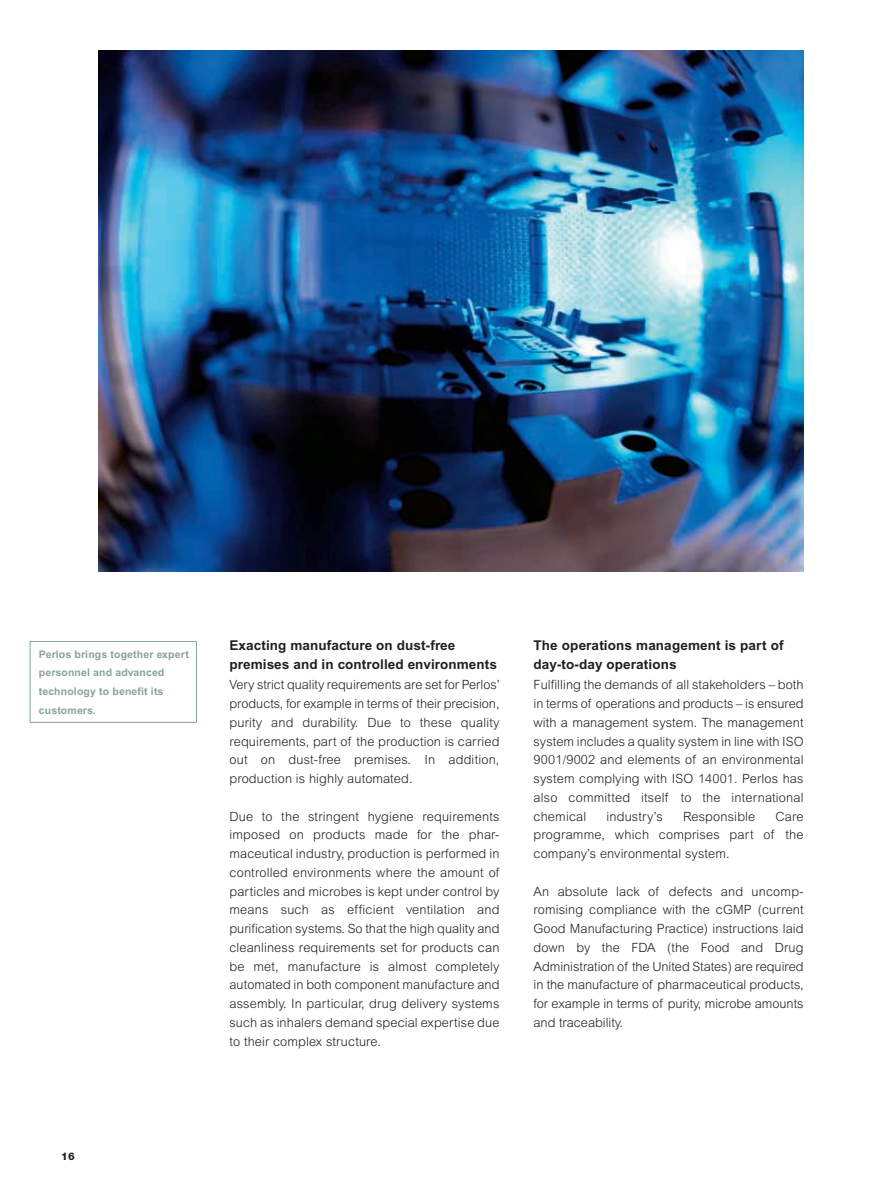
<style>
.page{position:relative;width:893px;height:1190px;background:#fff}
.page>*{position:absolute;margin:0;border:0;box-sizing:border-box;transform-origin:0 0}
.t1{font:700 13.5px/18.8px "Arial";letter-spacing:.01em;color:#231f20}
.t2{font:300 12.75px/18.8px "Arial";letter-spacing:.01em;color:#231f20;text-align:justify}
.t3{font:700 10.5px/18.8px "Arial";letter-spacing:.015em;color:#8aa0a1}
.t4{font:800 10.5px "Helvetica Neue";color:#231f20}
</style>
<div class="page">
<img style="left:98px;top:50px;width:705px;height:522px">
<div style="left:30px;top:641px;width:167px;height:82px;border:1px solid #8aa0a1"></div>
<p class="t3" style="left:39px;top:646px;width:151px">Perlos brings together expert personnel and advanced technology to benefit its customers.</p>
<p class="t1" style="left:229px;top:638px;width:269px">Exacting manufacture on dust-free premises and in controlled environments</p>
<p class="t2" style="left:229px;top:677px;width:272px">Very strict quality requirements are set for Perlos’ products, for example in terms of their precision, purity and durability. Due to these quality requirements, part of the production is carried out on dust-free premises. In addition, production is highly automated.</p>
<p class="t2" style="left:229px;top:808px;width:272px">Due to the stringent hygiene requirements imposed on products made for the phar&shy;maceutical industry, production is performed in controlled environments where the amount of particles and microbes is kept under control by means such as efficient ventilation and purification systems. So that the high quality and cleanliness requirements set for products can be met, manufacture is almost completely automated in both component manufacture and assembly. In particular, drug delivery systems such as inhalers demand special expertise due to their complex structure.</p>
<p class="t1" style="left:534px;top:638px;width:252px">The operations management is part of day-to-day operations</p>
<p class="t2" style="left:534px;top:677px;width:272px">Fulfilling the demands of all stakeholders – both in terms of operations and products – is ensured with a management system. The management system includes a quality system in line with ISO 9001/9002 and elements of an environmental system complying with ISO 14001. Perlos has also committed itself to the international chemical</p>
<p class="t2" style="left:534px;top:808px;width:272px;text-indent:242px">Care programme, which comprises part of the company’s environmental system.</p>
<p class="t2" style="left:534px;top:883px;width:272px">An absolute lack of defects and uncomp&shy;romising compliance with the cGMP (current Good Manufacturing Practice) instructions laid down by the FDA (the Food and Drug Administration of the United States) are required in the manufacture of pharmaceutical products, for example in terms of purity, microbe amounts and traceability.</p>
<p class="t2" style="left:606px;top:808px;width:58px">industry’s</p>
<p class="t2" style="left:683px;top:808px;width:74px">Responsible</p>
<p class="t4" style="left:61px;top:1152px;width:15px">16</p>
</div>
